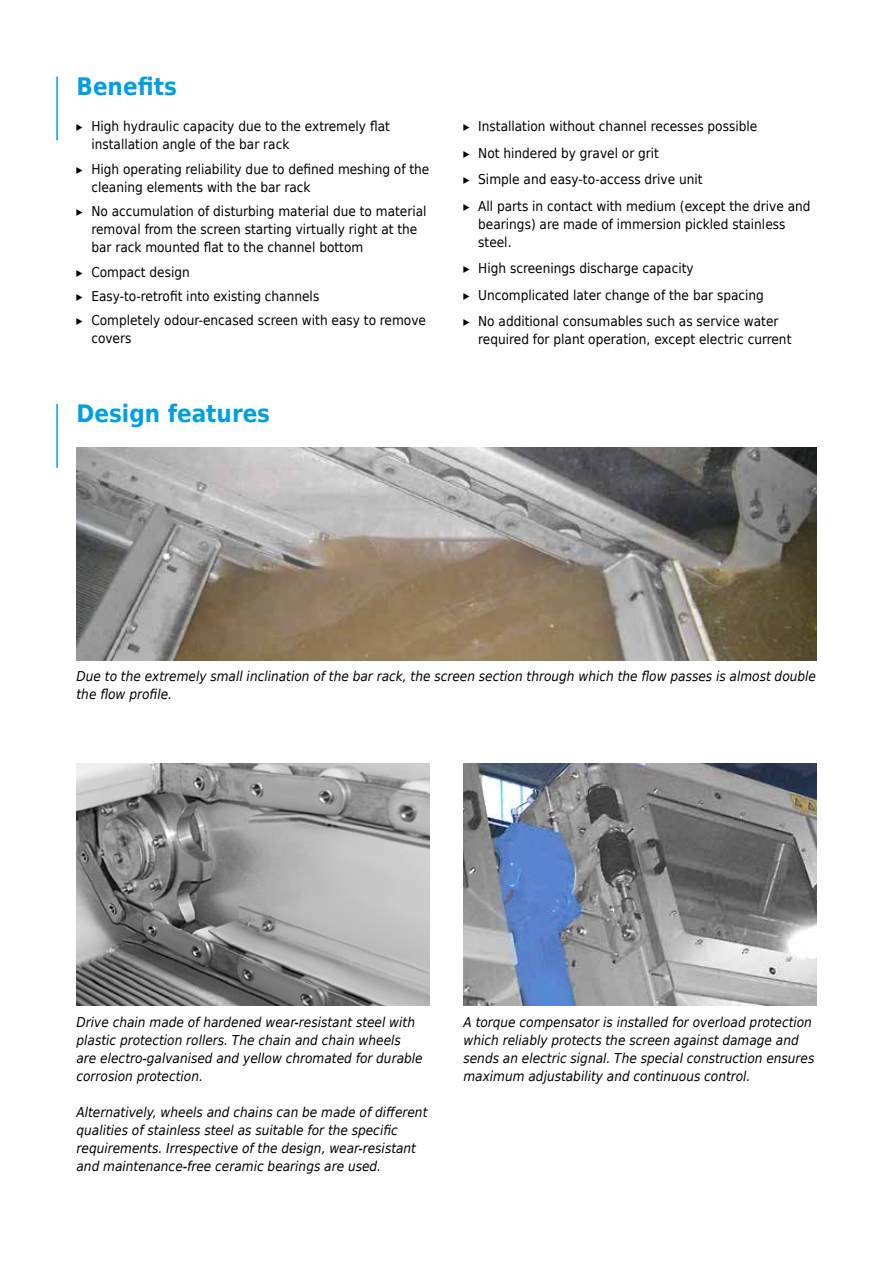
<style>
.page{position:relative;width:893px;height:1263px;background:#fff}
.page>*{position:absolute;margin:0;border:0;box-sizing:border-box;transform-origin:0 0}
.t1{font:700 24px "Huber Tec";color:#009fe3}
.t2{font:13.5px/18px "Huber Tec";color:#000}
.t3{font:italic 13.5px/18px "Huber Tec";color:#000}
</style>
<div class="page">
<hr style="left:56px;top:77px;width:2px;height:63px;background:#009fe3">
<hr style="left:56px;top:404px;width:2px;height:64px;background:#009fe3">
<img style="left:77px;top:448px;width:739px;height:212px">
<img style="left:77px;top:763px;width:352px;height:243px">
<img style="left:463px;top:764px;width:353px;height:241px">
<h1 class="t1" style="left:77px;top:67px;width:102px">Benefits</h1>
<p class="t2" style="left:91px;top:117px;width:300px;text-indent:-15px">▸ High hydraulic capacity due to the extremely flat installation angle of the bar rack</p>
<p class="t2" style="left:91px;top:159px;width:340px;text-indent:-15px">▸ High operating reliability due to defined meshing of the cleaning elements with the bar rack</p>
<p class="t2" style="left:91px;top:202px;width:337px;text-indent:-15px">▸ No accumulation of disturbing material due to material removal from the screen starting virtually right at the bar rack mounted flat to the channel bottom</p>
<p class="t2" style="left:76px;top:259px;width:351px;line-height:24.5px">▸ Compact design<br>▸ Easy-to-retrofit into existing channels<br>▸ Completely odour-encased screen with easy to remove</p>
<p class="t2" style="left:91px;top:329px;width:42px">covers</p>
<h1 class="t1" style="left:77px;top:394px;width:195px">Design features</h1>
<p class="t2" style="left:463px;top:113px;width:349px;line-height:26.5px">▸ Installation without channel recesses possible<br>▸ Not hindered by gravel or grit<br>▸ Simple and easy-to-access drive unit<br>▸ All parts in contact with medium (except the drive and</p>
<p class="t2" style="left:478px;top:214px;width:309px">bearings) are made of immersion pickled stainless steel.</p>
<p class="t2" style="left:463px;top:255px;width:317px;line-height:26.5px">▸ High screenings discharge capacity<br>▸ Uncomplicated later change of the bar spacing<br>▸ No additional consumables such as service water</p>
<p class="t2" style="left:478px;top:330px;width:315px">required for plant operation, except electric current</p>
<p class="t3" style="left:77px;top:667px;width:741px">Due to the extremely small inclination of the bar rack, the screen section through which the flow passes is almost double the flow profile.</p>
<p class="t3" style="left:77px;top:1013px;width:348px">Drive chain made of hardened wear-resistant steel with plastic protection rollers. The chain and chain wheels are electro-galvanised and yellow chromated for durable corrosion protection.</p>
<p class="t3" style="left:77px;top:1103px;width:352px">Alternatively, wheels and chains can be made of different qualities of stainless steel as suitable for the specific requirements. Irrespective of the design, wear-resistant and maintenance-free ceramic bearings are used.</p>
<p class="t3" style="left:463px;top:1013px;width:352px">A torque compensator is installed for overload protection which reliably protects the screen against damage and sends an electric signal. The special construction ensures maximum adjustability and continuous control.</p>
</div>
